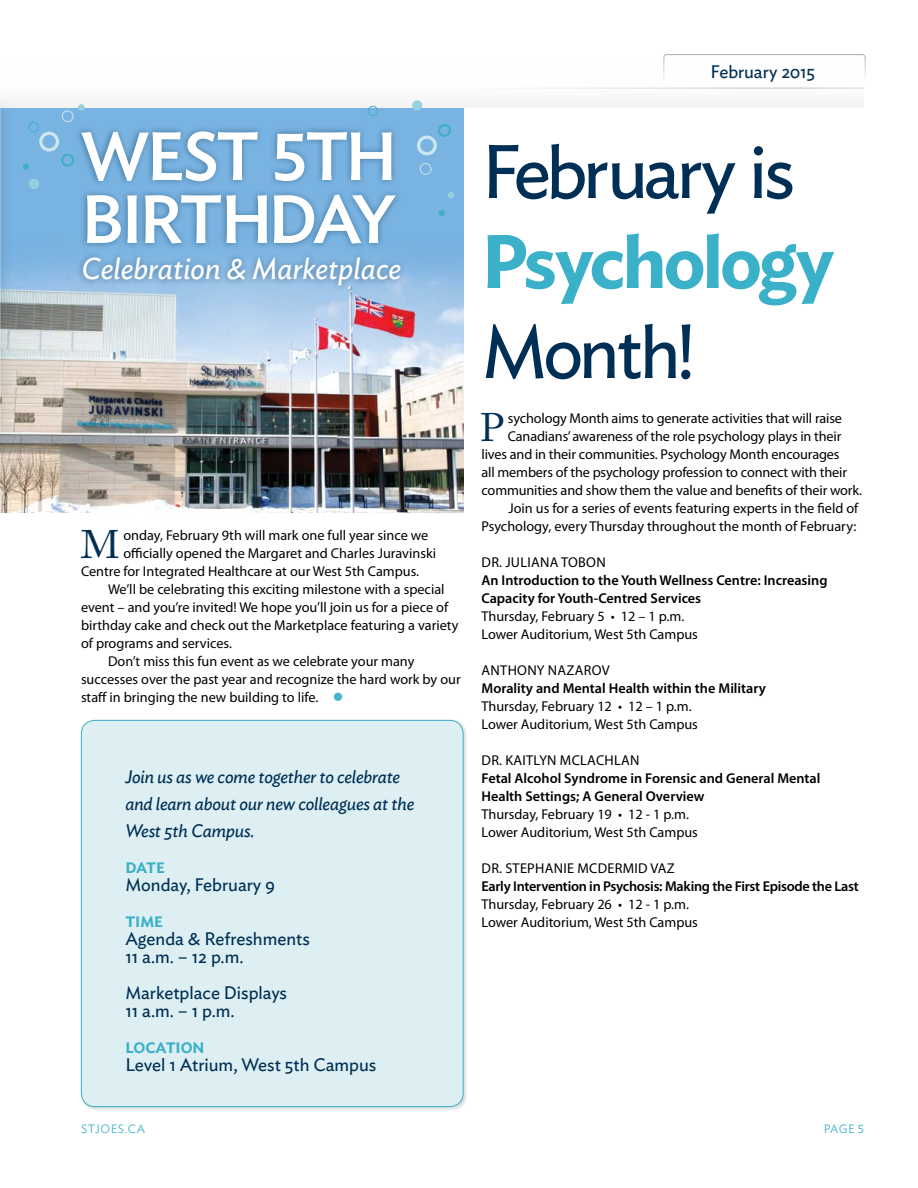
<style>
.page{position:relative;width:918px;height:1188px;background:#fff}
.page>*{position:absolute;margin:0;border:0;box-sizing:border-box;transform-origin:0 0}
.t1{font:75px "Ideal Sans";letter-spacing:-.05em;color:#002f56}
.t2{font:600 75px "Ideal Sans";letter-spacing:-.04em;color:#3bb0c9}
.t3{font:500 67.5px/63px "Ideal Sans";letter-spacing:-.055em;color:#fff}
.t4{font:39.6px "Adobe Caslon Pro";color:#003055}
.t5{font:italic 30px "Ideal Sans";color:#fff}
.t6{font:18px/18px "Ideal Sans";color:#003055}
.t7{font:italic 18px/27px "Ideal Sans";letter-spacing:-.01em;color:#003055}
.t8{font:600 15px "Ideal Sans";color:#3bb0c9}
.t9{font:14.25px/18px "Myriad Pro";color:#000}
.t10{font:600 14.25px/18px "Myriad Pro";color:#000}
.t11{font:14.25px "Myriad Pro";letter-spacing:.02em;color:#000}
.t12{font:600 14.25px "Myriad Pro";letter-spacing:-.02em;color:#000}
.t13{font:300 12px "Ideal Sans";letter-spacing:.04em;color:#3bb0c9}
.s1{color:#4ab4cb}
</style>
<div class="page">
<div style="left:663px;top:54px;width:203px;height:34px;border:1px solid #a6adad;border-radius:3px"></div>
<div style="left:0;top:108px;width:464px;height:405px;background:#79b3e1"></div>
<img style="left:0;top:263px;width:463px;height:250px">
<div style="left:80px;top:719px;width:387px;height:392px;background:#000;opacity:.15"></div>
<div style="left:81px;top:720px;width:382px;height:387px;background:#deeff3;border-radius:14px"></div>
<div style="left:75px;top:125px;width:332px;height:167px;background:#003055;opacity:.45"></div>
<div style="left:61px;top:154px;width:13px;height:13px;border:2px solid #3bb0c9;border-radius:50%"></div>
<svg style="left:28px;top:122px;width:11px;height:10px"></svg>
<svg style="left:22px;top:163px;width:7px;height:7px"></svg>
<div style="left:39px;top:132px;width:20px;height:20px;border:3px solid #cde7ee;border-radius:50%"></div>
<svg style="left:29px;top:179px;width:10px;height:10px"></svg>
<svg style="left:62px;top:104px;width:23px;height:18px"></svg>
<svg style="left:366px;top:106px;width:13px;height:11px"></svg>
<div style="left:438px;top:210px;width:7px;height:6px;background:#3bb0c9;border-radius:50%"></div>
<svg style="left:417px;top:124px;width:34px;height:51px"></svg>
<svg style="left:411px;top:100px;width:12px;height:11px"></svg>
<div style="left:447px;top:192px;width:8px;height:7px;background:#97d0de;border-radius:50%"></div>
<div style="left:0;top:93px;width:15px;height:353px;background:#000;opacity:.15"></div>
<img style="left:0;top:108px;width:1px;height:324px">
<h2 class="t3" style="left:81px;top:120px;width:318px">WEST 5TH<br>BIRTHDAY</h2>
<h3 class="t5" style="left:81px;top:246px;width:322px">Celebration &amp; Marketplace</h3>
<h3 class="t4" style="left:81px;top:521px;width:40px">M</h3>
<p class="t9" style="left:123px;top:526px;width:306px">onday, February 9th will mark one full year since we</p>
<p class="t9" style="left:123px;top:544px;width:314px">officially opened the Margaret and Charles Juravinski</p>
<p class="t9" style="left:81px;top:562px;width:340px">Centre for Integrated Healthcare at our West 5th Campus.</p>
<p class="t9" style="left:108px;top:580px;width:338px">We’ll be celebrating this exciting milestone with a special</p>
<p class="t9" style="left:81px;top:598px;width:369px">event – and you’re invited! We hope you’ll join us for a piece of</p>
<p class="t9" style="left:81px;top:616px;width:379px">birthday cake and check out the Marketplace featuring a variety</p>
<p class="t9" style="left:81px;top:634px;width:153px">of programs and services.</p>
<p class="t9" style="left:108px;top:652px;width:308px">Don’t miss this fun event as we celebrate your many</p>
<p class="t9" style="left:81px;top:670px;width:381px">successes over the past year and recognize the hard work by our</p>
<p class="t9" style="left:81px;top:688px;width:264px">staff in bringing the new building to life. <span class="s1">●</span></p>
<p class="t7" style="left:125px;top:762px;width:291px">Join us as we come together to celebrate and learn about our new colleagues at the<br>West 5th Campus.</p>
<p class="t8" style="left:125px;top:856px;width:41px">DATE</p>
<p class="t6" style="left:125px;top:874px;width:151px">Monday, February 9</p>
<p class="t8" style="left:125px;top:910px;width:39px">TIME</p>
<p class="t6" style="left:125px;top:928px;width:186px">Agenda &amp; Refreshments<br>11 a.m. – 12 p.m.</p>
<p class="t6" style="left:125px;top:982px;width:163px">Marketplace Displays<br>11 a.m. – 1 p.m.</p>
<p class="t8" style="left:125px;top:1036px;width:81px">LOCATION</p>
<p class="t6" style="left:125px;top:1054px;width:253px">Level 1 Atrium, West 5th Campus</p>
<p class="t6" style="left:710px;top:61px;width:106px">February 2015</p>
<h1 class="t1" style="left:482px;top:115px;width:315px">February is</h1>
<h1 class="t2" style="left:482px;top:203px;width:354px">Psychology</h1>
<h1 class="t1" style="left:482px;top:295px;width:215px">Month!</h1>
<h3 class="t4" style="left:480px;top:404px;width:26px">P</h3>
<p class="t9" style="left:508px;top:409px;width:336px">sychology Month aims to generate activities that will raise</p>
<p class="t9" style="left:508px;top:427px;width:335px">Canadians’ awareness of the role psychology plays in their</p>
<p class="t9" style="left:482px;top:445px;width:360px">lives and in their communities. Psychology Month encourages</p>
<p class="t9" style="left:482px;top:463px;width:367px">all members of the psychology profession to connect with their</p>
<p class="t9" style="left:482px;top:481px;width:382px">communities and show them the value and benefits of their work.</p>
<p class="t9" style="left:509px;top:499px;width:351px">Join us for a series of events featuring experts in the field of</p>
<p class="t9" style="left:482px;top:517px;width:376px">Psychology, every Thursday throughout the month of February:</p>
<p class="t11" style="left:482px;top:553px;width:126px">DR. JULIANA TOBON</p>
<p class="t10" style="left:482px;top:571px;width:348px">An Introduction to the Youth Wellness Centre: Increasing<br>Capacity for Youth-Centred Services</p>
<p class="t9" style="left:482px;top:607px;width:218px">Thursday, February 5 • 12 – 1 p.m.<br>Lower Auditorium, West 5th Campus</p>
<p class="t11" style="left:482px;top:661px;width:130px">ANTHONY NAZAROV</p>
<p class="t10" style="left:482px;top:679px;width:286px">Morality and Mental Health within the Military</p>
<p class="t9" style="left:482px;top:697px;width:218px">Thursday, February 12 • 12 – 1 p.m.<br>Lower Auditorium, West 5th Campus</p>
<p class="t11" style="left:482px;top:751px;width:159px">DR. KAITLYN MCLACHLAN</p>
<p class="t10" style="left:482px;top:769px;width:341px">Fetal Alcohol Syndrome in Forensic and General Mental<br>Health Settings; A General Overview</p>
<p class="t9" style="left:482px;top:805px;width:218px">Thursday, February 19 • 12 - 1 p.m.<br>Lower Auditorium, West 5th Campus</p>
<p class="t11" style="left:482px;top:859px;width:195px">DR. STEPHANIE MCDERMID VAZ</p>
<p class="t12" style="left:482px;top:877px;width:379px">Early Intervention in Psychosis: Making the First Episode the Last</p>
<p class="t9" style="left:482px;top:895px;width:218px">Thursday, February 26 • 12 - 1 p.m.<br>Lower Auditorium, West 5th Campus</p>
<p class="t13" style="left:81px;top:1120px;width:66px">STJOES.CA</p>
<p class="t13" style="left:824px;top:1120px;width:42px">PAGE 5</p>
</div>
